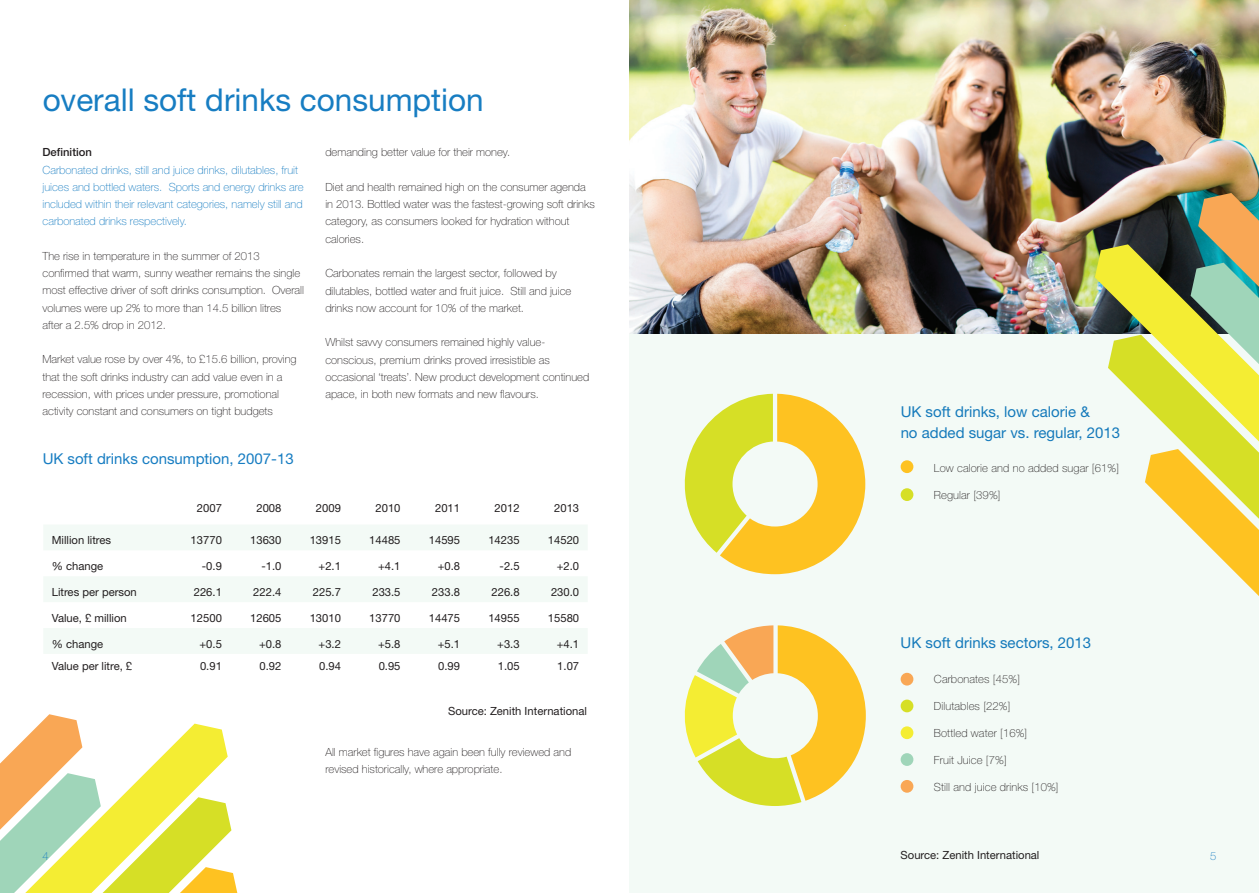
<style>
.page{position:relative;width:1259px;height:893px;background:#fff}
.page>*{position:absolute;margin:0;border:0;box-sizing:border-box;transform-origin:0 0}
.t1{font:31.5px "Helvetica Neue";color:#177dc2}
.t2{font:15px/21.6px "Helvetica Neue";color:#177dc2}
.t3{font:100 11.25px/17.2px "Helvetica Neue";color:#231f20}
.t4{font:11.25px "Helvetica Neue";color:#231f20}
.t5{font:100 11.25px/17.2px "Helvetica Neue";color:#177dc2}
.t6{font:500 11.25px "Helvetica Neue";color:#231f20}
</style>
<div class="page">
<div style="left:629px;top:0;width:630px;height:893px;background:#f3faf6"></div>
<img style="left:629px;top:0;width:630px;height:333px">
<svg style="left:1095px;top:193px;width:164px;height:403px"></svg>
<svg style="left:44px;top:525px;width:543px;height:129px;fill:#f3faf6"></svg>
<svg style="left:0;top:714px;width:237px;height:179px"></svg>
<svg style="left:684px;top:394px;width:181px;height:180px"></svg>
<svg style="left:684px;top:625px;width:182px;height:181px"></svg>
<div style="left:900px;top:673px;width:13px;height:13px;background:#f9a755;border-radius:50%"></div>
<div style="left:900px;top:700px;width:13px;height:12px;background:#d6df26;border-radius:50%"></div>
<div style="left:900px;top:726px;width:13px;height:13px;background:#f4ed33;border-radius:50%"></div>
<div style="left:900px;top:753px;width:13px;height:13px;background:#9fd5b9;border-radius:50%"></div>
<div style="left:900px;top:780px;width:13px;height:13px;background:#f9a755;border-radius:50%"></div>
<div style="left:900px;top:460px;width:13px;height:13px;background:#fec221;border-radius:50%"></div>
<div style="left:900px;top:488px;width:13px;height:13px;background:#d6df26;border-radius:50%"></div>
<h1 class="t1" style="left:43px;top:81px;width:443px">overall soft drinks consumption</h1>
<p class="t6" style="left:43px;top:146px;width:51px">Definition</p>
<p class="t5" style="left:43px;top:161px;width:263px">Carbonated drinks, still and juice drinks, dilutables, fruit juices and bottled waters. Sports and energy drinks are included within their relevant categories, namely still and carbonated drinks respectively.</p>
<p class="t3" style="left:43px;top:247px;width:263px">The rise in temperature in the summer of 2013 confirmed that warm, sunny weather remains the single most effective driver of soft drinks consumption. Overall volumes were up 2% to more than 14.5 billion litres after a 2.5% drop in 2012.</p>
<p class="t3" style="left:43px;top:351px;width:256px">Market value rose by over 4%, to £15.6 billion, proving that the soft drinks industry can add value even in a recession, with prices under pressure, promotional activity constant and consumers on tight budgets</p>
<h2 class="t2" style="left:43px;top:448px;width:253px">UK soft drinks consumption, 2007-13</h2>
<p class="t3" style="left:325px;top:144px;width:186px">demanding better value for their money.</p>
<p class="t3" style="left:325px;top:178px;width:271px">Diet and health remained high on the consumer agenda in 2013. Bottled water was the fastest-growing soft drinks category, as consumers looked for hydration without calories.</p>
<p class="t3" style="left:325px;top:265px;width:247px">Carbonates remain the largest sector, followed by dilutables, bottled water and fruit juice. Still and juice drinks now account for 10% of the market.</p>
<p class="t3" style="left:325px;top:334px;width:265px">Whilst savvy consumers remained highly value&shy;conscious, premium drinks proved irresistible as occasional ‘treats’. New product development continued apace, in both new formats and new flavours.</p>
<p class="t4" style="left:197px;top:501px;width:27px">2007</p>
<p class="t4" style="left:256px;top:501px;width:27px">2008</p>
<p class="t4" style="left:316px;top:501px;width:27px">2009</p>
<p class="t4" style="left:375px;top:501px;width:27px">2010</p>
<p class="t4" style="left:435px;top:501px;width:27px">2011</p>
<p class="t4" style="left:494px;top:501px;width:27px">2012</p>
<p class="t4" style="left:554px;top:501px;width:27px">2013</p>
<p class="t4" style="left:52px;top:534px;width:61px">Million litres</p>
<p class="t4" style="left:191px;top:534px;width:33px">13770</p>
<p class="t4" style="left:250px;top:534px;width:33px">13630</p>
<p class="t4" style="left:310px;top:534px;width:33px">13915</p>
<p class="t4" style="left:369px;top:534px;width:33px">14485</p>
<p class="t4" style="left:429px;top:534px;width:33px">14595</p>
<p class="t4" style="left:488px;top:534px;width:33px">14235</p>
<p class="t4" style="left:548px;top:534px;width:33px">14520</p>
<p class="t4" style="left:52px;top:559px;width:53px">% change</p>
<p class="t4" style="left:202px;top:559px;width:22px">-0.9</p>
<p class="t4" style="left:261px;top:559px;width:22px">-1.0</p>
<p class="t4" style="left:319px;top:559px;width:24px">+2.1</p>
<p class="t4" style="left:378px;top:559px;width:24px">+4.1</p>
<p class="t4" style="left:438px;top:559px;width:24px">+0.8</p>
<p class="t4" style="left:499px;top:559px;width:22px">-2.5</p>
<p class="t4" style="left:557px;top:559px;width:24px">+2.0</p>
<p class="t4" style="left:52px;top:585px;width:87px">Litres per person</p>
<p class="t4" style="left:194px;top:585px;width:30px">226.1</p>
<p class="t4" style="left:253px;top:585px;width:30px">222.4</p>
<p class="t4" style="left:313px;top:585px;width:30px">225.7</p>
<p class="t4" style="left:372px;top:585px;width:30px">233.5</p>
<p class="t4" style="left:432px;top:585px;width:30px">233.8</p>
<p class="t4" style="left:491px;top:585px;width:30px">226.8</p>
<p class="t4" style="left:551px;top:585px;width:30px">230.0</p>
<p class="t4" style="left:52px;top:611px;width:77px">Value, £ million</p>
<p class="t4" style="left:191px;top:611px;width:33px">12500</p>
<p class="t4" style="left:250px;top:611px;width:33px">12605</p>
<p class="t4" style="left:310px;top:611px;width:33px">13010</p>
<p class="t4" style="left:369px;top:611px;width:33px">13770</p>
<p class="t4" style="left:429px;top:611px;width:33px">14475</p>
<p class="t4" style="left:488px;top:611px;width:33px">14955</p>
<p class="t4" style="left:548px;top:611px;width:33px">15580</p>
<p class="t4" style="left:52px;top:637px;width:53px">% change</p>
<p class="t4" style="left:199px;top:637px;width:24px">+0.5</p>
<p class="t4" style="left:259px;top:637px;width:24px">+0.8</p>
<p class="t4" style="left:319px;top:637px;width:24px">+3.2</p>
<p class="t4" style="left:378px;top:637px;width:24px">+5.8</p>
<p class="t4" style="left:438px;top:637px;width:24px">+5.1</p>
<p class="t4" style="left:497px;top:637px;width:24px">+3.3</p>
<p class="t4" style="left:557px;top:637px;width:24px">+4.1</p>
<p class="t4" style="left:52px;top:660px;width:82px">Value per litre, £</p>
<p class="t4" style="left:200px;top:660px;width:23px">0.91</p>
<p class="t4" style="left:259px;top:660px;width:23px">0.92</p>
<p class="t4" style="left:319px;top:660px;width:23px">0.94</p>
<p class="t4" style="left:379px;top:660px;width:23px">0.95</p>
<p class="t4" style="left:438px;top:660px;width:23px">0.99</p>
<p class="t4" style="left:498px;top:660px;width:23px">1.05</p>
<p class="t4" style="left:557px;top:660px;width:23px">1.07</p>
<p class="t4" style="left:448px;top:705px;width:140px">Source: Zenith International</p>
<p class="t3" style="left:325px;top:743px;width:247px">All market figures have again been fully reviewed and revised historically, where appropriate.</p>
<h2 class="t2" style="left:900px;top:400px;width:221px">UK soft drinks, low calorie &amp;<br>no added sugar vs. regular, 2013</h2>
<p class="t3" style="left:934px;top:459px;width:187px">Low calorie and no added sugar [61%]</p>
<p class="t3" style="left:934px;top:486px;width:68px">Regular [39%]</p>
<h2 class="t2" style="left:900px;top:632px;width:192px">UK soft drinks sectors, 2013</h2>
<p class="t3" style="left:934px;top:671px;width:88px">Carbonates [45%]</p>
<p class="t3" style="left:934px;top:698px;width:78px">Dilutables [22%]</p>
<p class="t3" style="left:934px;top:725px;width:95px">Bottled water [16%]</p>
<p class="t3" style="left:934px;top:752px;width:74px">Fruit Juice [7%]</p>
<p class="t3" style="left:934px;top:779px;width:126px">Still and juice drinks [10%]</p>
<p class="t5" style="left:43px;top:847px;width:8px">4</p>
<p class="t4" style="left:900px;top:849px;width:140px">Source: Zenith International</p>
<p class="t5" style="left:1210px;top:847px;width:8px">5</p>
</div>
